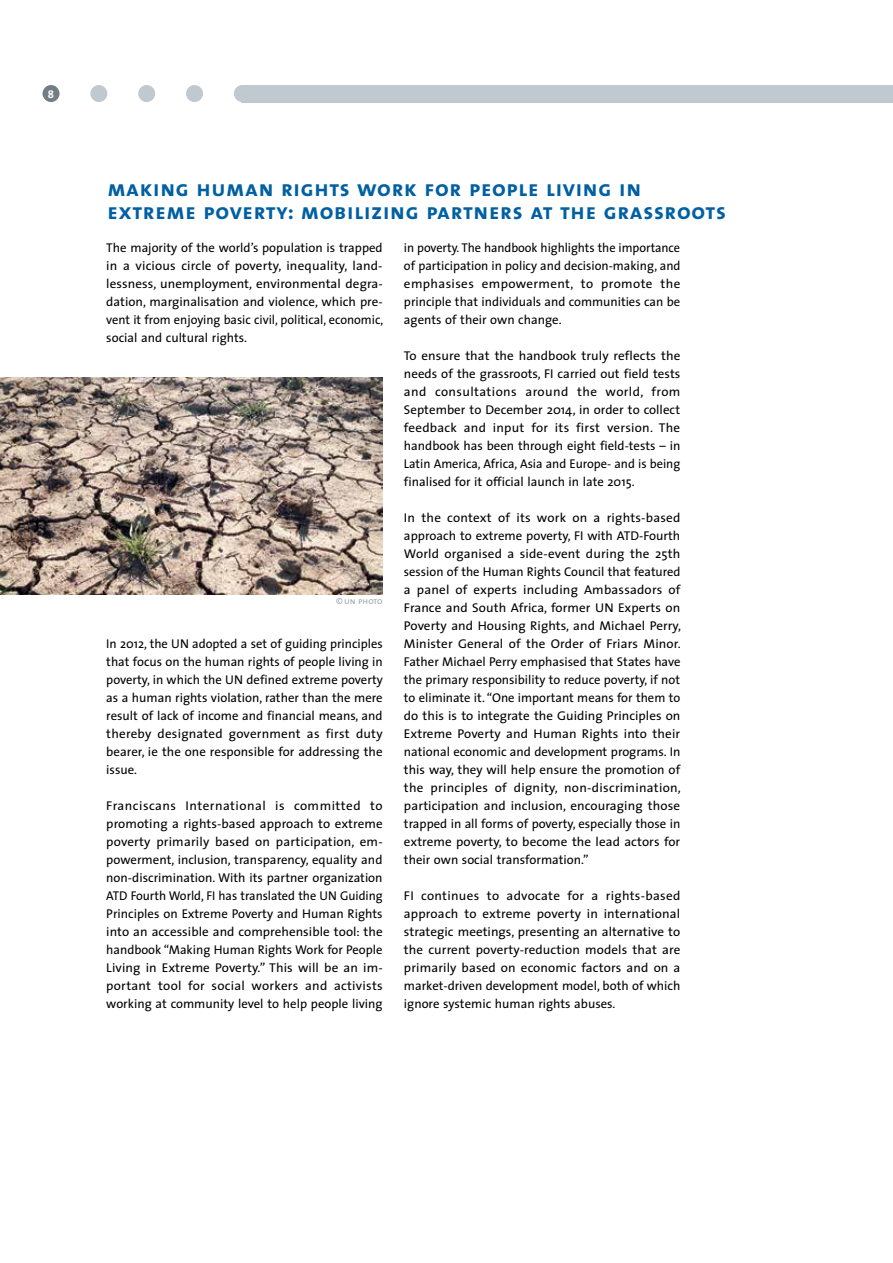
<style>
.page{position:relative;width:893px;height:1263px;background:#fff}
.page>*{position:absolute;margin:0;border:0;box-sizing:border-box;transform-origin:0 0}
.fi_H1{font:22.5px/22.5px "The Sans Bold Caps";letter-spacing:.03em;color:#0060a2}
.fi_editorial{font:12.75px/18px "The Sans";color:#000;text-align:justify}
.t1{font:11.25px "The Sans Bold Caps";color:#fff}
.bildnachweis{font:9px "The Sans Semi Light Caps";color:#8c99a1}
</style>
<div class="page">
<div style="left:43px;top:85px;width:17px;height:17px;background:#727d84;border-radius:50%"></div>
<div style="left:241px;top:85px;width:652px;height:17px;background:#c0c9cf"></div>
<div style="left:186px;top:85px;width:17px;height:17px;background:#c0c9cf;border-radius:50%"></div>
<div style="left:234px;top:85px;width:17px;height:17px;background:#c0c9cf;border-radius:50%"></div>
<div style="left:138px;top:85px;width:17px;height:17px;background:#c0c9cf;border-radius:50%"></div>
<div style="left:90px;top:85px;width:17px;height:17px;background:#c0c9cf;border-radius:50%"></div>
<img style="left:0;top:378px;width:383px;height:216px">
<p class="t1" style="left:48px;top:84px;width:8px">8</p>
<p class="fi_H1" style="left:107px;top:177px;width:620px">making human rights work for people living in extreme poverty: mobilizing partners at the grassroots</p>
<p class="fi_editorial" style="left:106px;top:238px;width:278px;text-align:left">The majority of the world’s population is trapped in a vicious circle of poverty, inequality, land&shy;lessness, unemployment, environmental degra&shy;dation, marginalisation and violence, which pre&shy;vent it from enjoying basic civil, political, economic, social and cultural rights.</p>
<p class="fi_editorial" style="left:404px;top:238px;width:278px">in poverty. The handbook highlights the importance of participation in policy and decision-making, and emphasises empowerment, to promote the principle that individuals and communities can be agents of their own change.</p>
<p class="fi_editorial" style="left:404px;top:346px;width:278px">To ensure that the handbook truly reflects the needs of the grassroots, FI carried out field tests and consultations around the world, from September to December 2014, in order to collect feedback and input for its first version. The handbook has been through eight field-tests – in Latin America, Africa, Asia and Europe- and is being finalised for it official launch in late 2015.</p>
<p class="fi_editorial" style="left:404px;top:508px;width:279px">In the context of its work on a rights-based approach to extreme poverty, FI with ATD-Fourth World organised a side-event during the 25th session of the Human Rights Council that featured a panel of experts including Ambassadors of France and South Africa, former UN Experts on Poverty and Housing Rights, and Michael Perry, Minister General of the Order of Friars Minor.<br>Father Michael Perry emphasised that States have the primary responsibility to reduce poverty, if not to eliminate it. “One important means for them to do this is to integrate the Guiding Principles on Extreme Poverty and Human Rights into their national economic and development programs. In this way, they will help ensure the promotion of the principles of dignity, non-discrimination, participation and inclusion, encouraging those trapped in all forms of poverty, especially those in extreme poverty, to become the lead actors for their own social transformation.”</p>
<p class="fi_editorial" style="left:404px;top:886px;width:278px">FI continues to advocate for a rights-based approach to extreme poverty in international strategic meetings, presenting an alternative to the current poverty-reduction models that are primarily based on economic factors and on a market-driven development model, both of which ignore systemic human rights abuses.</p>
<p class="bildnachweis" style="left:336px;top:593px;width:48px">© un photo</p>
<p class="fi_editorial" style="left:106px;top:634px;width:278px">In 2012, the UN adopted a set of guiding principles that focus on the human rights of people living in poverty, in which the UN defined extreme poverty as a human rights violation, rather than the mere result of lack of income and financial means, and thereby designated government as first duty bearer, ie the one responsible for addressing the issue.</p>
<p class="fi_editorial" style="left:106px;top:796px;width:278px">Franciscans International is committed to promoting a rights-based approach to extreme poverty primarily based on participation, em&shy;powerment, inclusion, transparency, equality and non-discrimination. With its partner organization ATD Fourth World, FI has translated the UN Guiding Principles on Extreme Poverty and Human Rights into an accessible and comprehensible tool: the handbook “Making Human Rights Work for People Living in Extreme Poverty.” This will be an im&shy;portant tool for social workers and activists working at community level to help people living</p>
</div>
